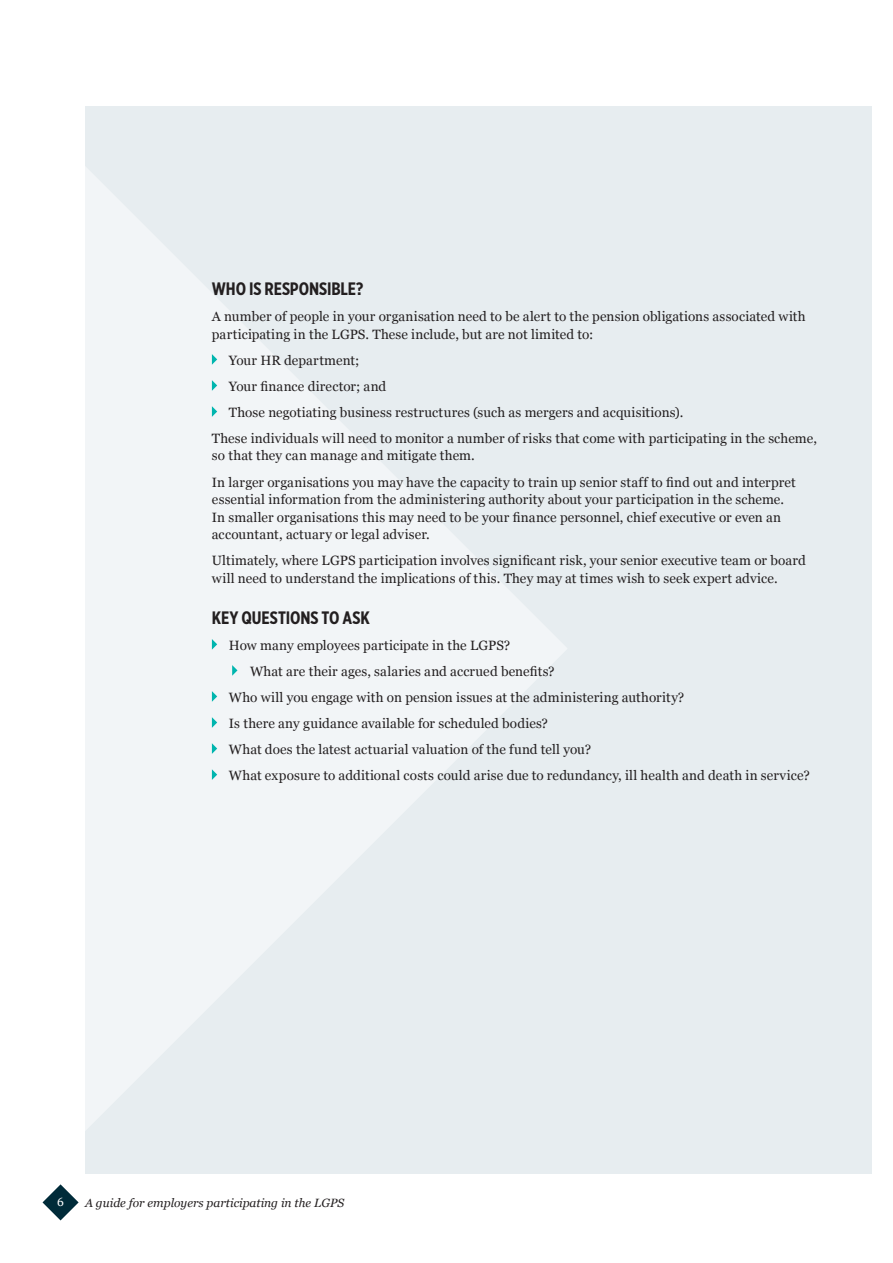
<style>
.page{position:relative;width:893px;height:1263px;background:#fff}
.page>*{position:absolute;margin:0;border:0;box-sizing:border-box;transform-origin:0 0}
.Inline_heading{font:700 18px "Gotham X Narrow";letter-spacing:-.005em;color:#231f20}
.Body{font:13.5px/17.5px "Georgia";letter-spacing:.01em;color:#231f20}
.t1{font:italic 12px "Georgia";color:#231f20}
.t2{font:12px "Georgia";color:#fff}
</style>
<div class="page">
<svg style="left:43px;top:1184px;width:36px;height:36px"></svg>
<div style="left:85px;top:106px;width:787px;height:1068px;background:#e7edf0"></div>
<svg style="left:85px;top:167px;width:482px;height:963px;fill:#f2f5f7"></svg>
<svg style="left:212px;top:354px;width:5px;height:11px"></svg>
<svg style="left:212px;top:380px;width:5px;height:11px"></svg>
<svg style="left:212px;top:406px;width:5px;height:11px"></svg>
<svg style="left:212px;top:639px;width:5px;height:11px"></svg>
<svg style="left:232px;top:665px;width:5px;height:11px"></svg>
<svg style="left:212px;top:691px;width:5px;height:11px"></svg>
<svg style="left:212px;top:717px;width:5px;height:11px"></svg>
<svg style="left:212px;top:743px;width:5px;height:11px"></svg>
<svg style="left:212px;top:769px;width:5px;height:11px"></svg>
<p class="Inline_heading" style="left:212px;top:278px;width:153px">WHO IS RESPONSIBLE?</p>
<p class="Body" style="left:212px;top:308px;width:595px">A number of people in your organisation need to be alert to the pension obligations associated with participating in the LGPS. These include, but are not limited to:</p>
<p class="Body" style="left:229px;top:351px;width:132px">Your HR department;</p>
<p class="Body" style="left:229px;top:377px;width:159px">Your finance director; and</p>
<p class="Body" style="left:229px;top:403px;width:456px">Those negotiating business restructures (such as mergers and acquisitions).</p>
<p class="Body" style="left:212px;top:429px;width:607px">These individuals will need to monitor a number of risks that come with participating in the scheme, so that they can manage and mitigate them.</p>
<p class="Body" style="left:212px;top:473px;width:585px">In larger organisations you may have the capacity to train up senior staff to find out and interpret essential information from the administering authority about your participation in the scheme.<br>In smaller organisations this may need to be your finance personnel, chief executive or even an accountant, actuary or legal adviser.</p>
<p class="Body" style="left:212px;top:552px;width:595px">Ultimately, where LGPS participation involves significant risk, your senior executive team or board will need to understand the implications of this. They may at times wish to seek expert advice.</p>
<p class="Inline_heading" style="left:212px;top:606px;width:159px">KEY QUESTIONS TO ASK</p>
<p class="Body" style="left:229px;top:636px;width:283px">How many employees participate in the LGPS?</p>
<p class="Body" style="left:250px;top:662px;width:306px">What are their ages, salaries and accrued benefits?</p>
<p class="Body" style="left:229px;top:688px;width:457px">Who will you engage with on pension issues at the administering authority?</p>
<p class="Body" style="left:229px;top:714px;width:321px">Is there any guidance available for scheduled bodies?</p>
<p class="Body" style="left:229px;top:740px;width:364px">What does the latest actuarial valuation of the fund tell you?</p>
<p class="Body" style="left:229px;top:766px;width:582px">What exposure to additional costs could arise due to redundancy, ill health and death in service?</p>
<p class="t2" style="left:57px;top:1195px;width:8px">6</p>
<p class="t1" style="left:85px;top:1196px;width:261px">A guide for employers participating in the LGPS</p>
</div>
